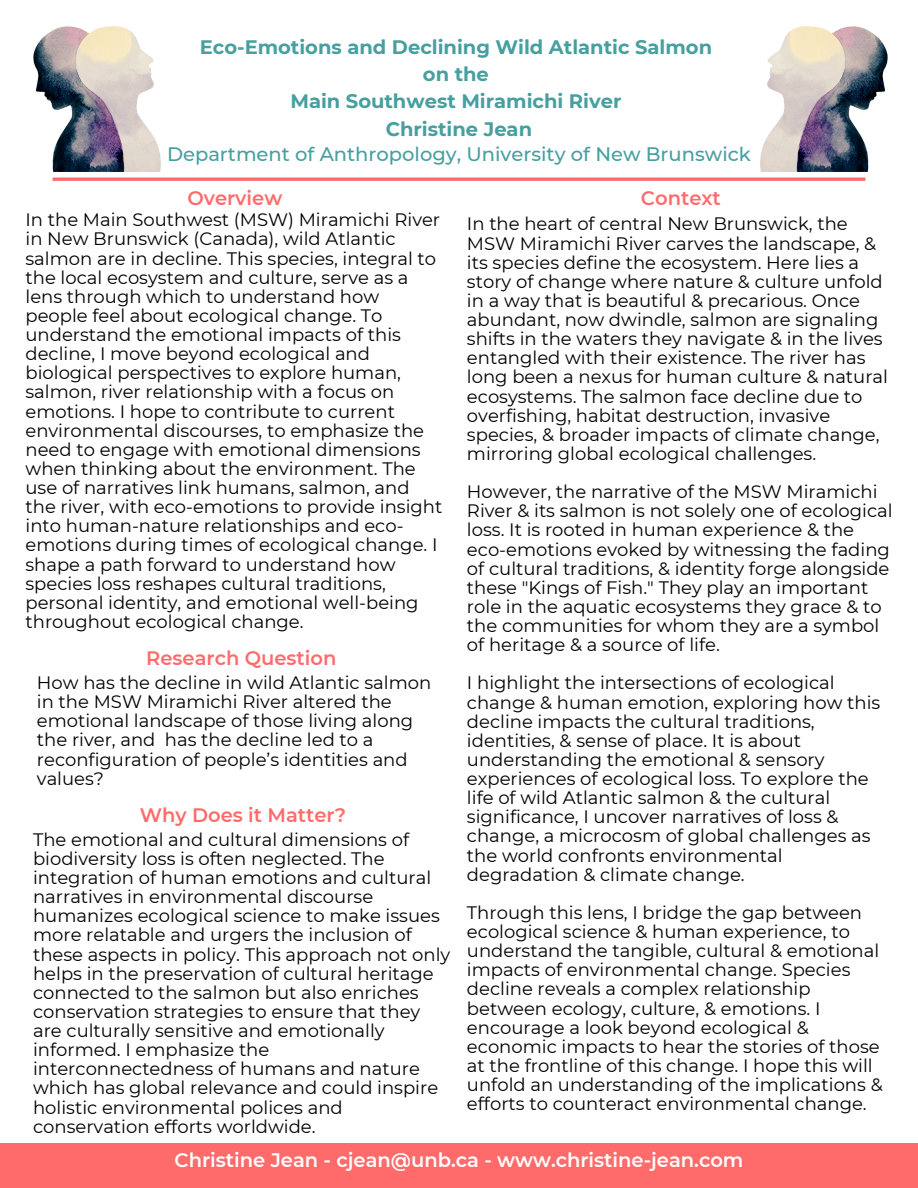
<style>
.page{position:relative;width:918px;height:1188px;background:#fff}
.page>*{position:absolute;margin:0;border:0;box-sizing:border-box;transform-origin:0 0}
.t1{font:700 19.5px/27px "Montserrat";color:#479f9f;text-align:center}
.t2{font:500 19.5px "Montserrat";color:#479f9f}
.t3{font:600 19.5px "Montserrat";color:#fff}
.t4{font:600 19.5px "Montserrat";color:#ff6b6b}
.t5{font:18px/19.2px "Montserrat";color:#000}
</style>
<div class="page">
<hr style="left:53px;top:178px;width:812px;height:3px;background:#ff6b6b">
<img style="left:33px;top:26px;width:127px;height:145px">
<img style="left:760px;top:26px;width:127px;height:145px">
<div style="left:0;top:1144px;width:918px;height:44px;background:#ff6b6b"></div>
<h1 class="t1" style="left:200px;top:33px;width:514px">Eco-Emotions and Declining Wild Atlantic Salmon on the<br>Main Southwest Miramichi River</h1>
<h1 class="t1" style="left:386px;top:116px;width:148px">Christine Jean</h1>
<p class="t2" style="left:167px;top:142px;width:585px">Department of Anthropology, University of New Brunswick</p>
<h1 class="t4" style="left:641px;top:186px;width:81px">Context</h1>
<p class="t5" style="left:467px;top:214px;width:423px">In the heart of central New Brunswick, the MSW Miramichi River carves the landscape, &amp; its species define the ecosystem. Here lies a story of change where nature &amp; culture unfold in a way that is beautiful &amp; precarious. Once abundant, now dwindle, salmon are signaling shifts in the waters they navigate &amp; in the lives entangled with their existence. The river has long been a nexus for human culture &amp; natural ecosystems. The salmon face decline due to overfishing, habitat destruction, invasive species, &amp; broader impacts of climate change, mirroring global ecological challenges.</p>
<h1 class="t5" style="left:467px;top:482px;width:427px">However, the narrative of the MSW Miramichi River &amp; its salmon is not solely one of ecological loss. It is rooted in human experience &amp; the eco-emotions evoked by witnessing the fading of cultural traditions, &amp; identity forge alongside these "Kings of Fish." They play an important role in the aquatic ecosystems they grace &amp; to the communities for whom they are a symbol of heritage &amp; a source of life.</h1>
<p class="t5" style="left:467px;top:673px;width:415px">I highlight the intersections of ecological change &amp; human emotion, exploring how this decline impacts the cultural traditions, identities, &amp; sense of place. It is about understanding the emotional &amp; sensory experiences of ecological loss. To explore the life of wild Atlantic salmon &amp; the cultural significance, I uncover narratives of loss &amp; change, a microcosm of global challenges as the world confronts environmental degradation &amp; climate change.</p>
<h1 class="t5" style="left:467px;top:903px;width:417px">Through this lens, I bridge the gap between ecological science &amp; human experience, to understand the tangible, cultural &amp; emotional impacts of environmental change. Species decline reveals a complex relationship between ecology, culture, &amp; emotions. I encourage a look beyond ecological &amp; economic impacts to hear the stories of those at the frontline of this change. I hope this will unfold an understanding of the implications &amp; efforts to counteract environmental change.</h1>
<h1 class="t4" style="left:187px;top:186px;width:96px">Overview</h1>
<p class="t5" style="left:26px;top:210px;width:418px">In the Main Southwest (MSW) Miramichi River in New Brunswick (Canada), wild Atlantic salmon are in decline. This species, integral to the local ecosystem and culture, serve as a lens through which to understand how people feel about ecological change. To understand the emotional impacts of this decline, I move beyond ecological and biological perspectives to explore human, salmon, river relationship with a focus on emotions. I hope to contribute to current environmental discourses, to emphasize the need to engage with emotional dimensions when thinking about the environment. The use of narratives link humans, salmon, and the river, with eco-emotions to provide insight into human-nature relationships and eco&shy;emotions during times of ecological change. I shape a path forward to understand how species loss reshapes cultural traditions, personal identity, and emotional well-being throughout ecological change.</p>
<p class="t4" style="left:146px;top:646px;width:192px">Research Question</p>
<p class="t5" style="left:37px;top:673px;width:396px">How has the decline in wild Atlantic salmon in the MSW Miramichi River altered the emotional landscape of those living along the river, and has the decline led to a reconfiguration of people’s identities and values?</p>
<p class="t4" style="left:140px;top:803px;width:208px">Why Does it Matter?</p>
<p class="t5" style="left:33px;top:830px;width:419px">The emotional and cultural dimensions of biodiversity loss is often neglected. The integration of human emotions and cultural narratives in environmental discourse humanizes ecological science to make issues more relatable and urgers the inclusion of these aspects in policy. This approach not only helps in the preservation of cultural heritage connected to the salmon but also enriches conservation strategies to ensure that they are culturally sensitive and emotionally informed. I emphasize the interconnectedness of humans and nature which has global relevance and could inspire holistic environmental polices and conservation efforts worldwide.</p>
<h1 class="t3" style="left:175px;top:1148px;width:570px">Christine Jean - cjean@unb.ca - www.christine-jean.com</h1>
</div>
